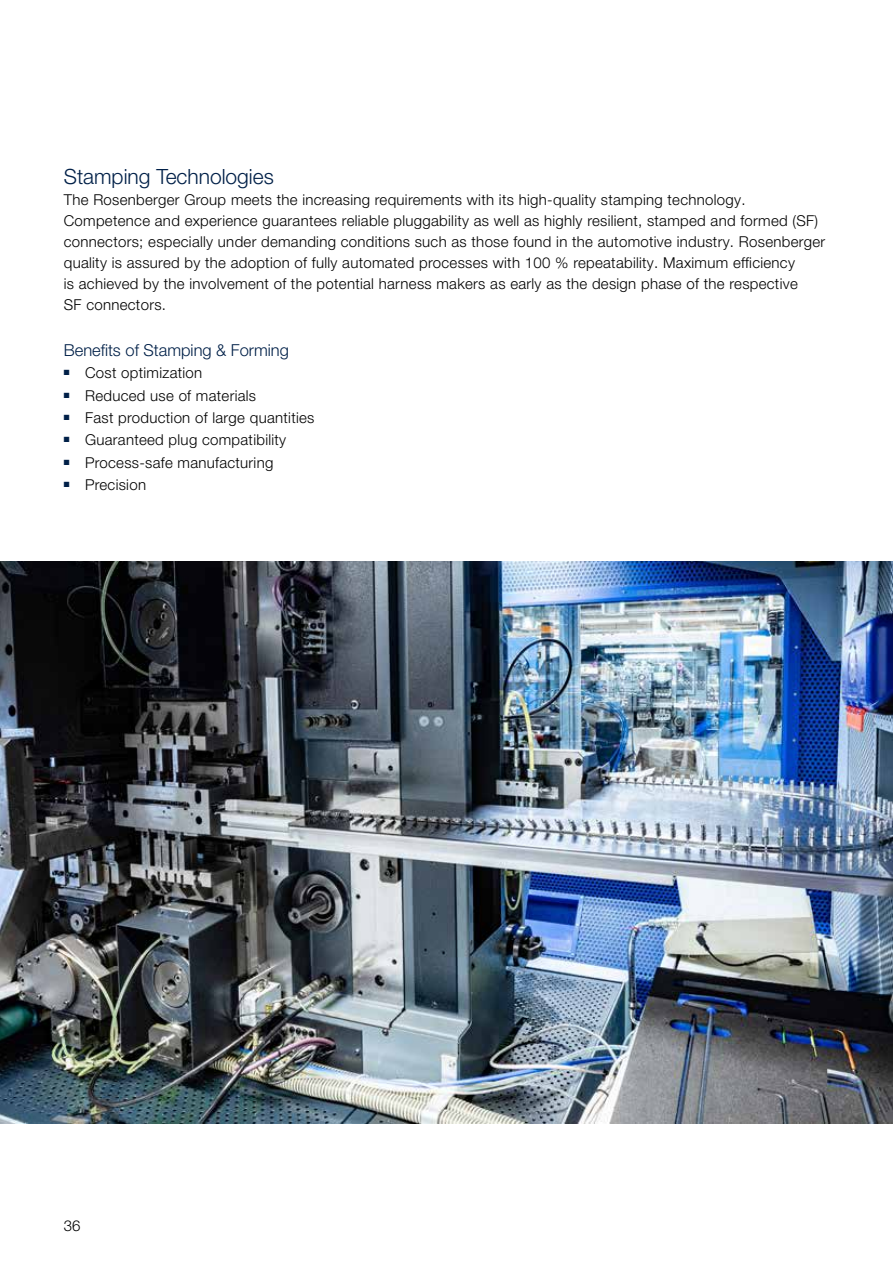
<style>
.page{position:relative;width:893px;height:1263px;background:#fff}
.page>*{position:absolute;margin:0;border:0;box-sizing:border-box;transform-origin:0 0}
.t1{font:300 21px "Helvetica Neue LT Pro";color:#002048}
.t2{font:300 16.5px "Helvetica Neue LT Pro";color:#002048}
.t3{font:300 15px/21px "Helvetica Neue LT Pro";letter-spacing:.02em;color:#000}
</style>
<div class="page">
<img style="left:0;top:561px;width:893px;height:562px">
<h1 class="t1" style="left:64px;top:163px;width:212px">Stamping Technologies</h1>
<p class="t3" style="left:64px;top:189px;width:763px">The Rosenberger Group meets the increasing requirements with its high-quality stamping technology.<br>Competence and experience guarantees reliable pluggability as well as highly resilient, stamped and formed (SF) connectors; especially under demanding conditions such as those found in the automotive industry. Rosenberger quality is assured by the adoption of fully automated processes with 100 % repeatability. Maximum efficiency<br>is achieved by the involvement of the potential harness makers as early as the design phase of the respective<br>SF connectors.</p>
<p class="t2" style="left:64px;top:340px;width:227px">Benefits of Stamping &amp; Forming</p>
<p class="t3" style="left:64px;top:362px;width:140px"><sup>■</sup> Cost optimization</p>
<p class="t3" style="left:64px;top:385px;width:194px"><sup>■</sup> Reduced use of materials</p>
<p class="t3" style="left:64px;top:407px;width:252px"><sup>■</sup> Fast production of large quantities</p>
<p class="t3" style="left:64px;top:429px;width:224px"><sup>■</sup> Guaranteed plug compatibility</p>
<p class="t3" style="left:64px;top:451px;width:211px"><sup>■</sup> Process-safe manufacturing</p>
<p class="t3" style="left:64px;top:474px;width:84px"><sup>■</sup> Precision</p>
<p class="t3" style="left:64px;top:1215px;width:18px">36</p>
</div>
